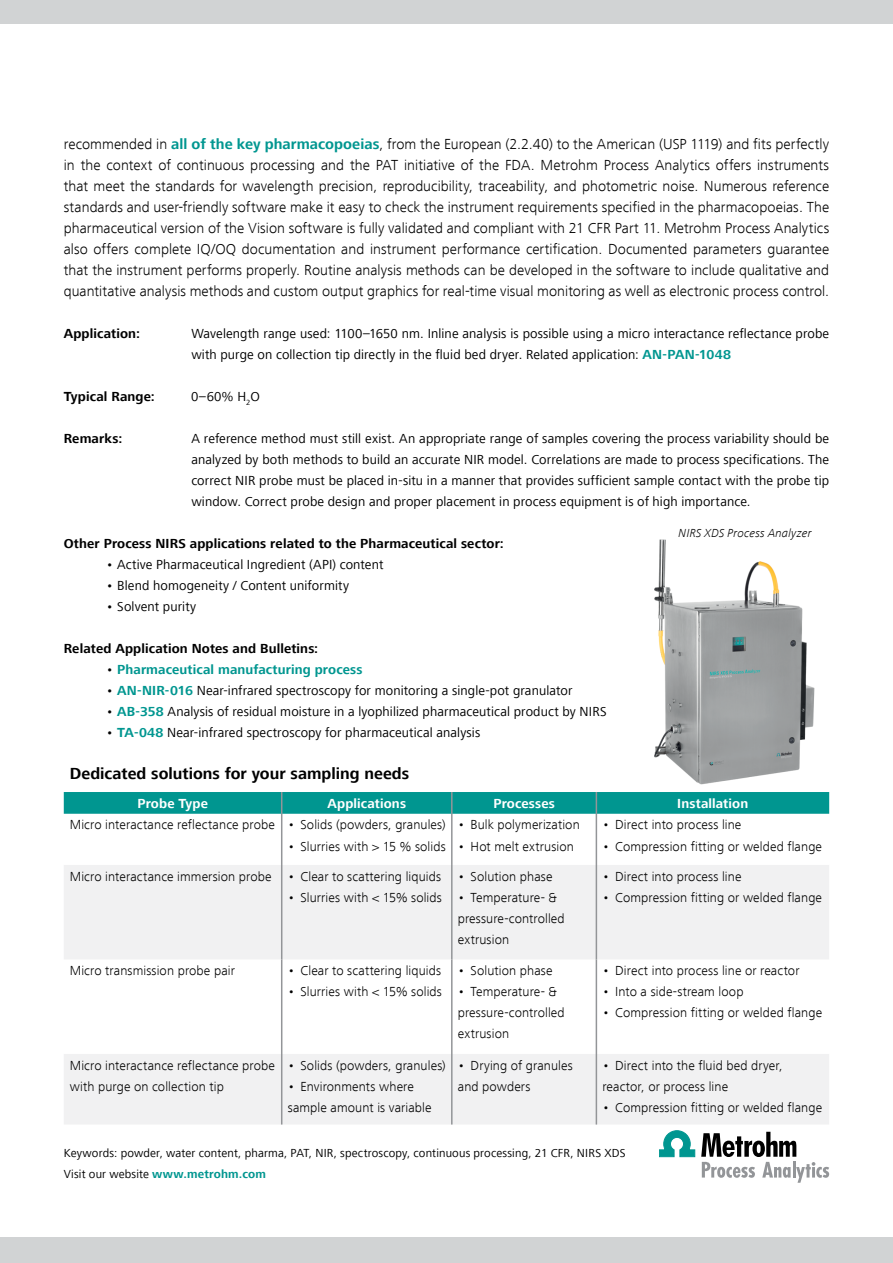
<style>
.page{position:relative;width:893px;height:1263px;background:#fff}
.page>*{position:absolute;margin:0;border:0;box-sizing:border-box;transform-origin:0 0}
.t1{font:700 16.5px "Frutiger Next LT";color:#000}
.t2{font:300 15px/21px "Frutiger Next LT";letter-spacing:.005em;color:#000;text-align:justify}
.t3{font:13.5px/21px "Frutiger Next LT";letter-spacing:.01em;color:#000}
.t4{font:300 13.5px/21px "Frutiger Next LT";letter-spacing:.01em;color:#000}
.t5{font:700 13.5px "Frutiger Next LT";letter-spacing:.01em;color:#000}
.t6{font:700 13.5px "Frutiger Next LT";letter-spacing:.01em;color:#fff}
.t7{font:700 13.5px "Frutiger Next LT";letter-spacing:.005em;color:#009690}
.t8{font:12px/21px "Frutiger Next LT";letter-spacing:.015em;color:#000}
.t9{font:italic 300 12px "Frutiger Next LT";letter-spacing:.015em;color:#000}
.s1{font-weight:700;color:#009690}
.s2{font-weight:400;color:#000}
</style>
<div class="page">
<img style="left:654px;top:539px;width:176px;height:260px">
<svg style="left:64px;top:865px;width:765px;height:259px;fill:#f1f1f2"></svg>
<div style="left:64px;top:792px;width:765px;height:22px;background:#009690"></div>
<hr style="left:281px;top:814px;width:1px;height:51px;background:#939598">
<hr style="left:451px;top:814px;width:2px;height:51px;background:#939598">
<hr style="left:596px;top:814px;width:1px;height:51px;background:#939598">
<hr style="left:281px;top:865px;width:1px;height:94px;background:#939598">
<hr style="left:451px;top:865px;width:2px;height:94px;background:#939598">
<hr style="left:596px;top:865px;width:1px;height:94px;background:#939598">
<hr style="left:281px;top:959px;width:1px;height:95px;background:#939598">
<hr style="left:451px;top:959px;width:2px;height:95px;background:#939598">
<hr style="left:596px;top:959px;width:1px;height:95px;background:#939598">
<hr style="left:281px;top:1054px;width:1px;height:70px;background:#939598">
<hr style="left:451px;top:1054px;width:2px;height:70px;background:#939598">
<hr style="left:596px;top:1054px;width:1px;height:70px;background:#939598">
<div style="left:0;top:1237px;width:893px;height:26px;background:#d1d3d4"></div>
<div style="left:0;top:0;width:893px;height:24px;background:#d1d3d4"></div>
<svg style="left:659px;top:1131px;width:36px;height:26px"></svg>
<svg style="left:701px;top:1132px;width:128px;height:51px"></svg>
<p class="t2" style="left:64px;top:133px;width:767px">recommended in <span class="s1">all of the key pharmacopoeias</span>, from the European (2.2.40) to the American (USP 1119) and fits perfectly in the context of continuous processing and the PAT initiative of the FDA. Metrohm Process Analytics offers instruments that meet the standards for wavelength precision, reproducibility, traceability, and photometric noise. Numerous reference standards and user-friendly software make it easy to check the instrument requirements specified in the pharmacopoeias. The pharmaceutical version of the Vision software is fully validated and compliant with 21 CFR Part 11. Metrohm Process Analytics also offers complete IQ/OQ documentation and instrument performance certification. Documented parameters guarantee that the instrument performs properly. Routine analysis methods can be developed in the software to include qualitative and quantitative analysis methods and custom output graphics for real-time visual monitoring as well as electronic process control.</p>
<p class="t5" style="left:64px;top:326px;width:78px">Application:</p>
<p class="t3" style="left:191px;top:323px;width:639px">Wavelength range used: 1100–1650 nm. Inline analysis is possible using a micro interactance reflectance probe with purge on collection tip directly in the fluid bed dryer. Related application: <span class="s1">AN-PAN-1048</span></p>
<p class="t5" style="left:64px;top:389px;width:93px">Typical Range:</p>
<p class="t3" style="left:191px;top:386px;width:70px">0–60% H<sub>2</sub>O</p>
<p class="t5" style="left:64px;top:431px;width:60px">Remarks:</p>
<p class="t3" style="left:191px;top:428px;width:639px;text-align:justify">A reference method must still exist. An appropriate range of samples covering the process variability should be analyzed by both methods to build an accurate NIR model. Correlations are made to process specifications. The correct NIR probe must be placed in-situ in a manner that provides sufficient sample contact with the probe tip window. Correct probe design and proper placement in process equipment is of high importance.</p>
<p class="t5" style="left:64px;top:536px;width:442px">Other Process NIRS applications related to the Pharmaceutical sector:</p>
<p class="t3" style="left:106px;top:554px;width:279px">• Active Pharmaceutical Ingredient (API) content</p>
<p class="t3" style="left:106px;top:575px;width:244px">• Blend homogeneity / Content uniformity</p>
<p class="t3" style="left:106px;top:596px;width:91px">• Solvent purity</p>
<p class="t5" style="left:64px;top:641px;width:256px">Related Application Notes and Bulletins:</p>
<p class="t7" style="left:106px;top:662px;width:258px"><span class="s2">•</span> Pharmaceutical manufacturing process</p>
<p class="t3" style="left:106px;top:680px;width:468px">• <span class="s1">AN-NIR-016</span> Near-infrared spectroscopy for monitoring a single-pot granulator</p>
<p class="t3" style="left:106px;top:701px;width:502px">• <span class="s1">AB-358</span> Analysis of residual moisture in a lyophilized pharmaceutical product by NIRS</p>
<p class="t3" style="left:106px;top:722px;width:375px">• <span class="s1">TA-048</span> Near-infrared spectroscopy for pharmaceutical analysis</p>
<p class="t9" style="left:679px;top:526px;width:134px">NIRS XDS Process Analyzer</p>
<p class="t1" style="left:70px;top:764px;width:341px">Dedicated solutions for your sampling needs</p>
<p class="t6" style="left:137px;top:796px;width:72px">Probe Type</p>
<p class="t6" style="left:327px;top:796px;width:80px">Applications</p>
<p class="t6" style="left:493px;top:796px;width:63px">Processes</p>
<p class="t6" style="left:677px;top:796px;width:72px">Installation</p>
<p class="t4" style="left:70px;top:814px;width:377px">Micro interactance reflectance probe • Solids (powders, granules)</p>
<p class="t4" style="left:288px;top:835px;width:159px">• Slurries with &gt; 15 % solids</p>
<p class="t4" style="left:458px;top:814px;width:124px">• Bulk polymerization</p>
<p class="t4" style="left:458px;top:835px;width:118px">• Hot melt extrusion</p>
<p class="t4" style="left:602px;top:814px;width:141px">• Direct into process line</p>
<p class="t4" style="left:602px;top:835px;width:221px">• Compression fitting or welded flange</p>
<p class="t4" style="left:70px;top:866px;width:373px">Micro interactance immersion probe • Clear to scattering liquids</p>
<p class="t4" style="left:288px;top:887px;width:156px">• Slurries with &lt; 15% solids</p>
<p class="t4" style="left:70px;top:960px;width:167px">Micro transmission probe pair</p>
<p class="t4" style="left:288px;top:960px;width:155px">• Clear to scattering liquids</p>
<p class="t4" style="left:288px;top:981px;width:156px">• Slurries with &lt; 15% solids</p>
<p class="t4" style="left:458px;top:866px;width:96px">• Solution phase</p>
<p class="t4" style="left:458px;top:887px;width:108px">• Temperature- &amp; pressure-controlled extrusion</p>
<p class="t4" style="left:458px;top:960px;width:96px">• Solution phase</p>
<p class="t4" style="left:458px;top:981px;width:108px">• Temperature- &amp; pressure-controlled extrusion</p>
<p class="t4" style="left:602px;top:866px;width:141px">• Direct into process line</p>
<p class="t4" style="left:602px;top:887px;width:221px">• Compression fitting or welded flange</p>
<p class="t4" style="left:602px;top:960px;width:199px">• Direct into process line or reactor</p>
<p class="t4" style="left:602px;top:981px;width:143px">• Into a side-stream loop</p>
<p class="t4" style="left:602px;top:1002px;width:221px">• Compression fitting or welded flange</p>
<p class="t4" style="left:70px;top:1055px;width:207px">Micro interactance reflectance probe with purge on collection tip</p>
<p class="t4" style="left:288px;top:1055px;width:160px">• Solids (powders, granules)</p>
<p class="t4" style="left:458px;top:1055px;width:116px">• Drying of granules and powders</p>
<p class="t4" style="left:602px;top:1055px;width:182px">• Direct into the fluid bed dryer, reactor, or process line</p>
<p class="t4" style="left:602px;top:1097px;width:221px">• Compression fitting or welded flange</p>
<p class="t8" style="left:64px;top:1142px;width:563px">Keywords: powder, water content, pharma, PAT, NIR, spectroscopy, continuous processing, 21 CFR, NIRS XDS<br>Visit our website <span class="s1">www.metrohm.com</span></p>
<p class="t4" style="left:288px;top:1076px;width:145px">• Environments where sample amount is variable</p>
</div>
